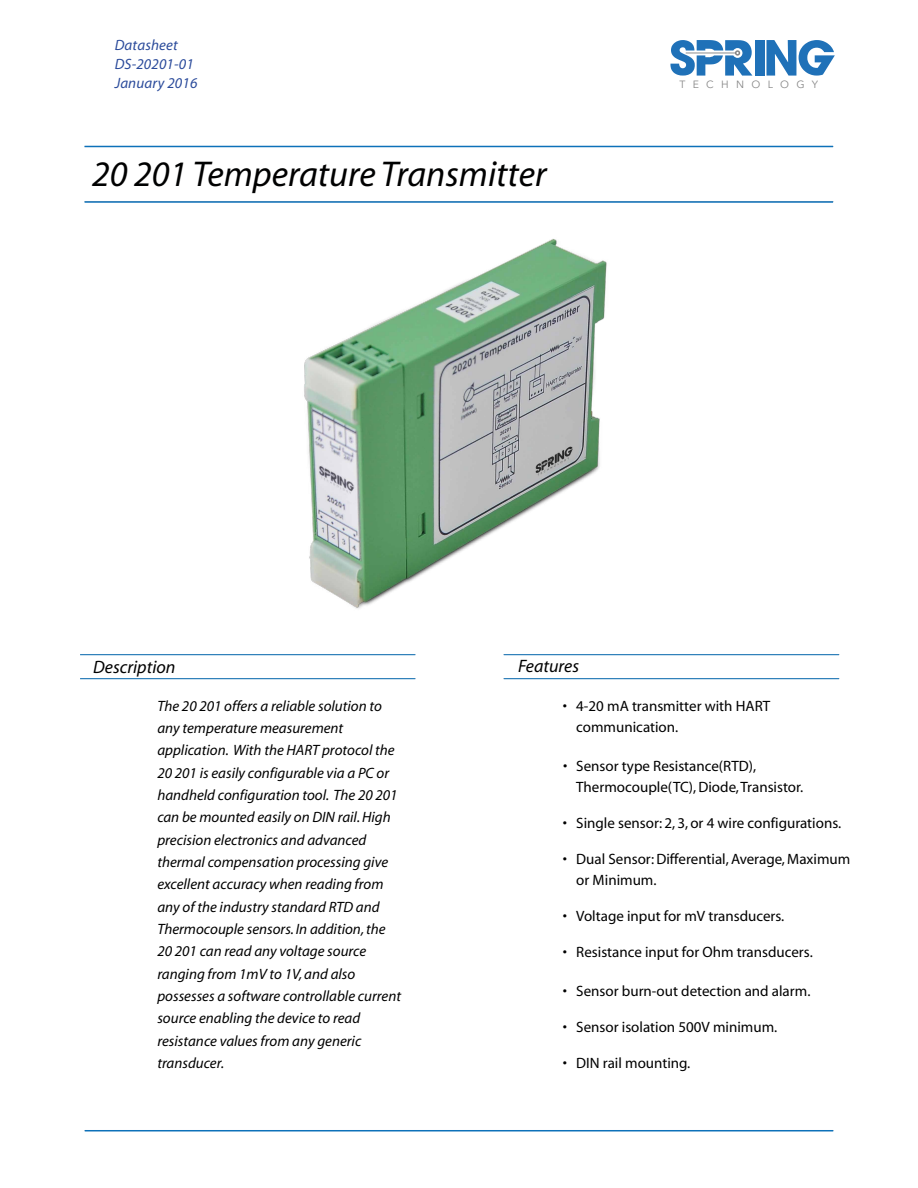
<style>
.page{position:relative;width:918px;height:1188px;background:#fff}
.page>*{position:absolute;margin:0;border:0;box-sizing:border-box;transform-origin:0 0}
.t1{font:italic 36px "Myriad";color:#000101}
.t2{font:italic 18px "Myriad";color:#000101}
.t3{font:italic 15px/22.4px "Myriad";color:#000101}
.t4{font:15px/21px "Myriad";color:#000101}
.t5{font:italic 15px/18.8px "Myriad";letter-spacing:.01em;color:#2b4b9b}
.t6{font:10.5px "Avenir Next";letter-spacing:.7em;color:#868686}
</style>
<div class="page">
<hr style="left:80px;top:654px;width:335px;height:1px;background:#0d71b9">
<hr style="left:80px;top:678px;width:335px;height:1px;background:#0d71b9">
<hr style="left:85px;top:146px;width:748px;height:1px;background:#0d71b9">
<hr style="left:85px;top:201px;width:748px;height:2px;background:#0d71b9">
<hr style="left:504px;top:654px;width:335px;height:1px;background:#0d71b9">
<hr style="left:504px;top:678px;width:335px;height:1px;background:#0d71b9">
<hr style="left:85px;top:1130px;width:748px;height:1px;background:#0d71b9">
<div style="left:755px;top:40px;width:9px;height:36px;background:#1f71b8"></div>
<svg style="left:766px;top:40px;width:69px;height:36px"></svg>
<svg style="left:670px;top:40px;width:82px;height:36px"></svg>
<img style="left:304px;top:239px;width:303px;height:370px">
<p class="t5" style="left:115px;top:37px;width:84px">Datasheet<br>DS-20201-01<br>January 2016</p>
<h1 class="t1" style="left:92px;top:156px;width:456px">20 201 Temperature Transmitter</h1>
<p class="t6" style="left:679px;top:76px;width:140px">TECHNOLOGY</p>
<p class="t2" style="left:518px;top:657px;width:63px">Features</p>
<p class="t4" style="left:563px;top:696px;width:6px">•</p>
<p class="t2" style="left:93px;top:658px;width:84px">Description</p>
<p class="t3" style="left:157px;top:695px;width:245px">The 20 201 offers a reliable solution to any temperature measurement application. With the HART protocol the 20 201 is easily configurable via a PC or handheld configuration tool. The 20 201 can be mounted easily on DIN rail. High precision electronics and advanced thermal compensation processing give excellent accuracy when reading from any of the industry standard RTD and Thermocouple sensors. In addition, the 20 201 can read any voltage source ranging from 1mV to 1V, and also possesses a software controllable current source enabling the device to read resistance values from any generic transducer.</p>
<p class="t4" style="left:576px;top:696px;width:196px">4-20 mA transmitter with HART communication.</p>
<p class="t4" style="left:576px;top:756px;width:229px">Sensor type Resistance(RTD),<br>Thermocouple(TC), Diode, Transistor.</p>
<p class="t4" style="left:576px;top:813px;width:267px">Single sensor: 2, 3, or 4 wire configurations.</p>
<p class="t4" style="left:576px;top:849px;width:276px">Dual Sensor: Differential, Average, Maximum or Minimum.</p>
<p class="t4" style="left:576px;top:906px;width:210px">Voltage input for mV transducers.</p>
<p class="t4" style="left:576px;top:942px;width:238px">Resistance input for Ohm transducers.</p>
<p class="t4" style="left:576px;top:981px;width:236px">Sensor burn-out detection and alarm.</p>
<p class="t4" style="left:576px;top:1017px;width:203px">Sensor isolation 500V minimum.</p>
<p class="t4" style="left:576px;top:1053px;width:116px">DIN rail mounting.</p>
<p class="t4" style="left:563px;top:756px;width:6px">•</p>
<p class="t4" style="left:563px;top:813px;width:6px">•</p>
<p class="t4" style="left:563px;top:849px;width:6px">•</p>
<p class="t4" style="left:563px;top:906px;width:6px">•</p>
<p class="t4" style="left:563px;top:942px;width:6px">•</p>
<p class="t4" style="left:563px;top:981px;width:6px">•</p>
<p class="t4" style="left:563px;top:1017px;width:6px">•</p>
<p class="t4" style="left:563px;top:1053px;width:6px">•</p>
</div>
